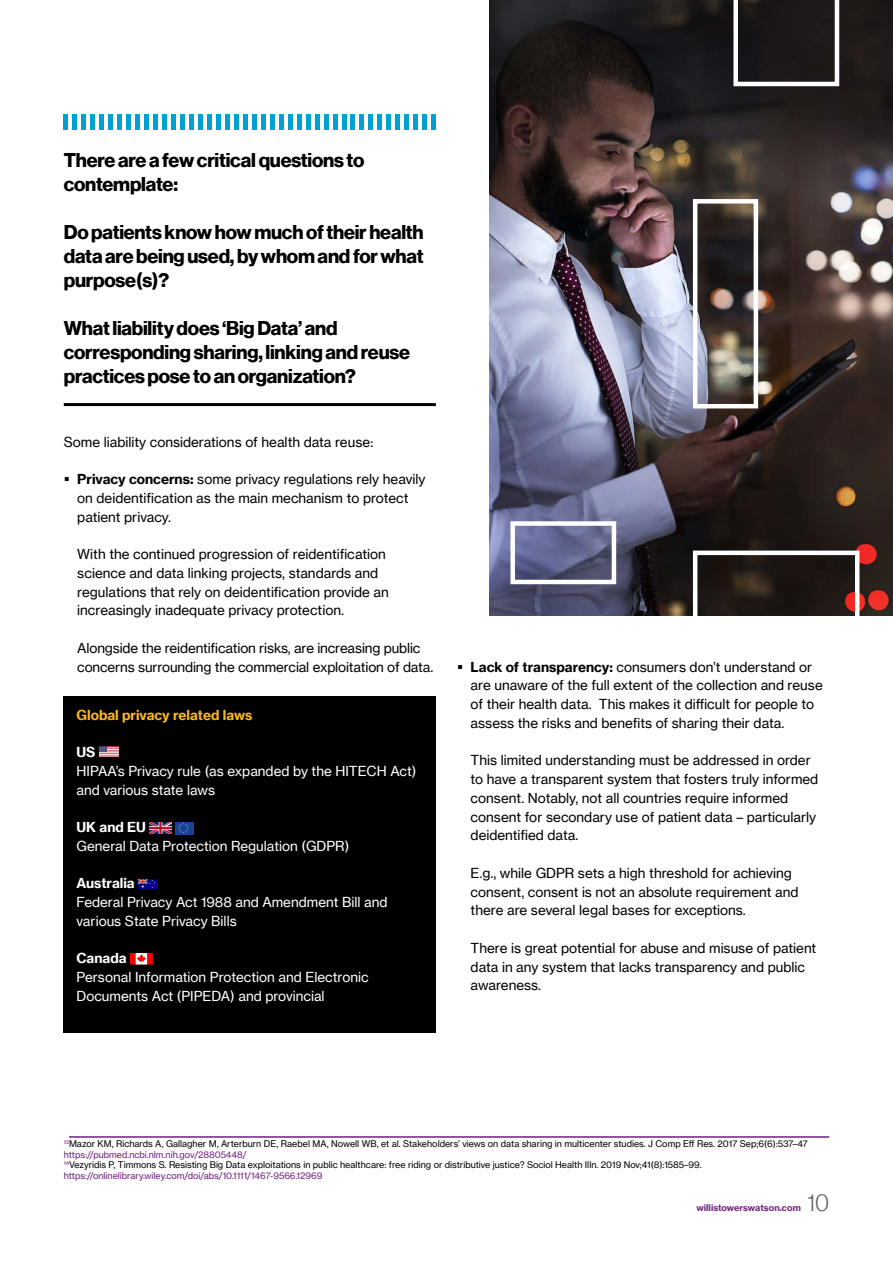
<style>
.page{position:relative;width:893px;height:1263px;background:#fff}
.page>*{position:absolute;margin:0;border:0;box-sizing:border-box;transform-origin:0 0}
.t1{font:24px "N Haas Grotesk DS Pro 45 Lt";color:#63666a}
.t2{font:19.5px/24px "N Haas Grotesk DS Pro 75 Bd";letter-spacing:-.01em;color:#000}
.t3{font:13.5px/18.8px "N Haas Grotesk TX Pro 55 Rg";color:#000}
.t4{font:13.5px/18.8px "N Haas Grotesk TX Pro 55 Rg";color:#fff}
.t5{font:13.5px "N Haas Grotesk TX Pro 75 Bd";color:#ffb81c}
.t6{font:13.5px "N Haas Grotesk TX Pro 75 Bd";color:#fff}
.t7{font:9px/10.5px "N Haas Grotesk TX Pro 55 Rg";color:#000}
.t8{font:9px "N Haas Grotesk TX Pro 75 Bd";color:#752383}
.s1{font-family:"N Haas Grotesk TX Pro 75 Bd"}
.s2{color:#702082}
</style>
<div class="page">
<hr style="left:64px;top:403px;width:372px;height:3px;background:#000">
<hr style="left:64px;top:114px;width:4px;height:15px;background:#00a0d2">
<hr style="left:73px;top:114px;width:4px;height:15px;background:#00a0d2">
<hr style="left:82px;top:114px;width:4px;height:15px;background:#00a0d2">
<hr style="left:91px;top:114px;width:4px;height:15px;background:#00a0d2">
<hr style="left:100px;top:114px;width:4px;height:15px;background:#00a0d2">
<hr style="left:109px;top:114px;width:4px;height:15px;background:#00a0d2">
<hr style="left:118px;top:114px;width:4px;height:15px;background:#00a0d2">
<hr style="left:127px;top:114px;width:4px;height:15px;background:#00a0d2">
<hr style="left:136px;top:114px;width:4px;height:15px;background:#00a0d2">
<hr style="left:145px;top:114px;width:4px;height:15px;background:#00a0d2">
<div style="left:153px;top:114px;width:5px;height:15px;background:#00a0d2"></div>
<div style="left:162px;top:114px;width:5px;height:15px;background:#00a0d2"></div>
<div style="left:171px;top:114px;width:5px;height:15px;background:#00a0d2"></div>
<div style="left:180px;top:114px;width:5px;height:15px;background:#00a0d2"></div>
<div style="left:189px;top:114px;width:5px;height:15px;background:#00a0d2"></div>
<div style="left:198px;top:114px;width:5px;height:15px;background:#00a0d2"></div>
<hr style="left:207px;top:114px;width:4px;height:15px;background:#00a0d2">
<hr style="left:216px;top:114px;width:4px;height:15px;background:#00a0d2">
<hr style="left:225px;top:114px;width:4px;height:15px;background:#00a0d2">
<hr style="left:234px;top:114px;width:4px;height:15px;background:#00a0d2">
<hr style="left:243px;top:114px;width:4px;height:15px;background:#00a0d2">
<hr style="left:252px;top:114px;width:4px;height:15px;background:#00a0d2">
<hr style="left:261px;top:114px;width:4px;height:15px;background:#00a0d2">
<hr style="left:270px;top:114px;width:4px;height:15px;background:#00a0d2">
<hr style="left:279px;top:114px;width:4px;height:15px;background:#00a0d2">
<hr style="left:288px;top:114px;width:4px;height:15px;background:#00a0d2">
<hr style="left:297px;top:114px;width:4px;height:15px;background:#00a0d2">
<hr style="left:306px;top:114px;width:4px;height:15px;background:#00a0d2">
<hr style="left:315px;top:114px;width:4px;height:15px;background:#00a0d2">
<hr style="left:324px;top:114px;width:4px;height:15px;background:#00a0d2">
<hr style="left:333px;top:114px;width:4px;height:15px;background:#00a0d2">
<hr style="left:342px;top:114px;width:4px;height:15px;background:#00a0d2">
<hr style="left:351px;top:114px;width:4px;height:15px;background:#00a0d2">
<hr style="left:360px;top:114px;width:4px;height:15px;background:#00a0d2">
<hr style="left:369px;top:114px;width:4px;height:15px;background:#00a0d2">
<hr style="left:378px;top:114px;width:4px;height:15px;background:#00a0d2">
<hr style="left:387px;top:114px;width:4px;height:15px;background:#00a0d2">
<hr style="left:396px;top:114px;width:4px;height:15px;background:#00a0d2">
<hr style="left:405px;top:114px;width:4px;height:15px;background:#00a0d2">
<hr style="left:414px;top:114px;width:4px;height:15px;background:#00a0d2">
<hr style="left:423px;top:114px;width:4px;height:15px;background:#00a0d2">
<hr style="left:432px;top:114px;width:4px;height:15px;background:#00a0d2">
<div style="left:64px;top:696px;width:372px;height:336px;background:#000"></div>
<div style="left:99px;top:747px;width:20px;height:10px;background:#d5858f"></div>
<svg style="left:99px;top:747px;width:20px;height:9px"></svg>
<img style="left:149px;top:822px;width:23px;height:12px">
<img style="left:175px;top:822px;width:18px;height:12px">
<img style="left:138px;top:879px;width:18px;height:9px">
<svg style="left:130px;top:953px;width:23px;height:11px"></svg>
<hr style="left:69px;top:1136px;width:760px;height:2px;background:#702082">
<img style="left:489px;top:0;width:404px;height:615px">
<div style="left:510px;top:521px;width:106px;height:63px;border:4px solid #fff"></div>
<div style="left:693px;top:551px;width:166px;height:92px;border:4px solid #fff"></div>
<svg style="left:733px;top:0;width:106px;height:86px"></svg>
<div style="left:693px;top:199px;width:65px;height:209px;border:4px solid #fff"></div>
<h2 class="t2" style="left:64px;top:148px;width:302px">There are a few critical questions to contemplate:</h2>
<h2 class="t2" style="left:64px;top:220px;width:361px;text-align:justify">Do patients know how much of their health data are being used, by whom and for what purpose(s)?</h2>
<h2 class="t2" style="left:64px;top:316px;width:348px">What liability does ‘Big Data’ and corresponding sharing, linking and reuse practices pose to an organization?</h2>
<p class="t3" style="left:64px;top:432px;width:311px">Some liability considerations of health data reuse:</p>
<p class="t3" style="left:77px;top:470px;width:350px"><span class="s1">Privacy concerns:</span> some privacy regulations rely heavily on deidentification as the main mechanism to protect patient privacy.</p>
<p class="t3" style="left:77px;top:545px;width:313px">With the continued progression of reidentification science and data linking projects, standards and regulations that rely on deidentification provide an increasingly inadequate privacy protection.</p>
<p class="t3" style="left:77px;top:638px;width:357px">Alongside the reidentification risks, are increasing public concerns surrounding the commercial exploitation of data.</p>
<p class="t5" style="left:77px;top:706px;width:177px">Global privacy related laws</p>
<p class="t6" style="left:77px;top:744px;width:21px">US</p>
<p class="t4" style="left:77px;top:761px;width:341px">HIPAA’s Privacy rule (as expanded by the HITECH Act) and various state laws</p>
<p class="t6" style="left:77px;top:819px;width:71px">UK and EU</p>
<p class="t4" style="left:77px;top:836px;width:274px">General Data Protection Regulation (GDPR)</p>
<p class="t6" style="left:77px;top:875px;width:60px">Australia</p>
<p class="t4" style="left:77px;top:893px;width:312px">Federal Privacy Act 1988 and Amendment Bill and various State Privacy Bills</p>
<p class="t6" style="left:77px;top:950px;width:52px">Canada</p>
<p class="t4" style="left:77px;top:968px;width:294px">Personal Information Protection and Electronic<br>Documents Act (PIPEDA) and provincial</p>
<p class="t3" style="left:471px;top:657px;width:354px"><span class="s1">Lack of transparency:</span> consumers don’t understand or are unaware of the full extent of the collection and reuse of their health data. This makes it difficult for people to assess the risks and benefits of sharing their data.</p>
<p class="t3" style="left:471px;top:751px;width:349px">This limited understanding must be addressed in order to have a transparent system that fosters truly informed consent. Notably, not all countries require informed consent for secondary use of patient data – particularly deidentified data.</p>
<p class="t3" style="left:471px;top:863px;width:329px">E.g., while GDPR sets a high threshold for achieving consent, consent is not an absolute requirement and there are several legal bases for exceptions.</p>
<p class="t3" style="left:471px;top:938px;width:347px">There is great potential for abuse and misuse of patient data in any system that lacks transparency and public awareness.</p>
<p class="t7" style="left:64px;top:1139px;width:746px"><sup>13</sup>Mazor KM, Richards A, Gallagher M, Arterburn DE, Raebel MA, Nowell WB, et al. Stakeholders’ views on data sharing in multicenter studies. J Comp Eff Res. 2017 Sep;6(6):537–47 <span class="s2">https://pubmed.ncbi.nlm.nih.gov/28805448/<br></span><sup>14</sup>Vezyridis P, Timmons S. Resisting Big Data exploitations in public healthcare: free riding or distributive justice? Sociol Health Illn. 2019 Nov;41(8):1585–99. <span class="s2">https://onlinelibrary.wiley.com/doi/abs/10.1111/1467-9566.12969</span></p>
<p class="t8" style="left:696px;top:1202px;width:106px">willistowerswatson.com</p>
<h1 class="t1" style="left:807px;top:1189px;width:23px">10</h1>
</div>
